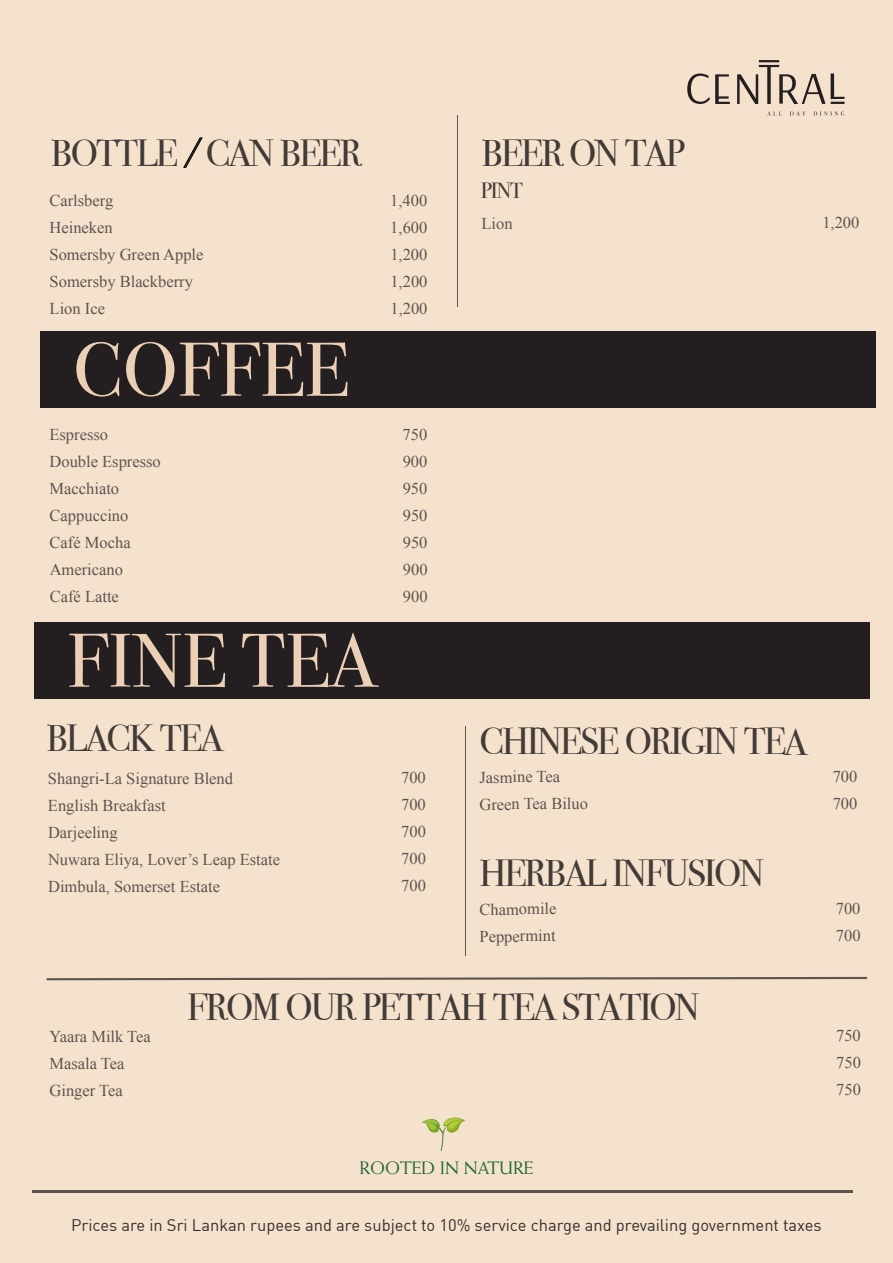
<style>
.page{position:relative;width:893px;height:1263px;background:#f5e2cd}
.page>*{position:absolute;margin:0;border:0;box-sizing:border-box;transform-origin:0 0}
.t1{font:76.2px "Bodoni Svty Two OSITCTT";color:#ebd0b5}
.t2{font:37.8px "Bodoni Svty Two OSITCTT";letter-spacing:-.05em;color:#413c37}
.t3{font:22.05px "Bodoni Svty Two ITCTT Book";color:#413c37}
.t4{font:18px "Weiss Std";color:#1d6734}
.t5{font:16.5px "Times New Roman";color:#5c544e}
.t6{font:16.5px "DIN";color:#35302c}
.s1{font-size:39px}
</style>
<div class="page">
<hr style="left:759px;top:60px;width:20px;height:2px;background:#231f20">
<svg style="left:737px;top:65px;width:107px;height:39px"></svg>
<svg style="left:687px;top:73px;width:43px;height:31px"></svg>
<svg style="left:767px;top:111px;width:15px;height:5px"></svg>
<svg style="left:790px;top:111px;width:16px;height:5px"></svg>
<svg style="left:813px;top:111px;width:31px;height:5px"></svg>
<hr style="left:457px;top:115px;width:1px;height:192px;background:#5c544e">
<hr style="left:465px;top:726px;width:1px;height:230px;background:#5c544e">
<svg style="left:183px;top:137px;width:20px;height:31px"></svg>
<div style="left:40px;top:332px;width:836px;height:76px;background:#231f20"></div>
<svg style="left:47px;top:977px;width:820px;height:3px;background:#8a7e74"></svg>
<hr style="left:32px;top:1190px;width:820px;height:3px;background:#5c544e">
<div style="left:34px;top:623px;width:836px;height:76px;background:#231f20"></div>
<svg style="left:422px;top:1117px;width:43px;height:34px"></svg>
<h2 class="t2" style="left:51px;top:131px;width:312px">BOTTLE <span class="s1">/</span> CAN BEER</h2>
<p class="t5" style="left:49px;top:190px;width:65px">Carlsberg</p>
<p class="t5" style="left:390px;top:189px;width:39px">1,400</p>
<p class="t5" style="left:50px;top:217px;width:65px">Heineken</p>
<p class="t5" style="left:390px;top:216px;width:39px">1,600</p>
<p class="t5" style="left:50px;top:244px;width:156px">Somersby Green Apple</p>
<p class="t5" style="left:390px;top:243px;width:39px">1,200</p>
<p class="t5" style="left:50px;top:271px;width:145px">Somersby Blackberry</p>
<p class="t5" style="left:390px;top:270px;width:39px">1,200</p>
<p class="t5" style="left:50px;top:298px;width:57px">Lion Ice</p>
<p class="t5" style="left:390px;top:297px;width:39px">1,200</p>
<h1 class="t1" style="left:73px;top:324px;width:277px">COFFEE</h1>
<p class="t5" style="left:49px;top:424px;width:60px">Espresso</p>
<p class="t5" style="left:403px;top:423px;width:26px">750</p>
<p class="t5" style="left:50px;top:451px;width:113px">Double Espresso</p>
<p class="t5" style="left:403px;top:450px;width:26px">900</p>
<p class="t5" style="left:50px;top:478px;width:71px">Macchiato</p>
<p class="t5" style="left:403px;top:477px;width:26px">950</p>
<p class="t5" style="left:50px;top:505px;width:80px">Cappuccino</p>
<p class="t5" style="left:403px;top:504px;width:26px">950</p>
<p class="t5" style="left:50px;top:532px;width:83px">Café Mocha</p>
<p class="t5" style="left:403px;top:531px;width:26px">950</p>
<p class="t5" style="left:50px;top:559px;width:75px">Americano</p>
<p class="t5" style="left:403px;top:558px;width:26px">900</p>
<p class="t5" style="left:50px;top:586px;width:71px">Café Latte</p>
<p class="t5" style="left:403px;top:585px;width:26px">900</p>
<h1 class="t1" style="left:67px;top:615px;width:310px">FINE TEA</h1>
<h2 class="t2" style="left:46px;top:716px;width:178px">BLACK TEA</h2>
<p class="t5" style="left:48px;top:767px;width:187px">Shangri-La Signature Blend</p>
<p class="t5" style="left:401px;top:767px;width:26px">700</p>
<p class="t5" style="left:48px;top:794px;width:119px">English Breakfast</p>
<p class="t5" style="left:401px;top:794px;width:26px">700</p>
<p class="t5" style="left:48px;top:821px;width:71px">Darjeeling</p>
<p class="t5" style="left:401px;top:821px;width:26px">700</p>
<p class="t5" style="left:48px;top:848px;width:234px">Nuwara Eliya, Lover’s Leap Estate</p>
<p class="t5" style="left:401px;top:848px;width:26px">700</p>
<p class="t5" style="left:48px;top:875px;width:173px">Dimbula, Somerset Estate</p>
<p class="t5" style="left:401px;top:875px;width:26px">700</p>
<h2 class="t2" style="left:481px;top:131px;width:205px">BEER ON TAP</h2>
<h3 class="t3" style="left:481px;top:177px;width:44px">PINT</h3>
<p class="t5" style="left:482px;top:212px;width:33px">Lion</p>
<p class="t5" style="left:822px;top:212px;width:39px">1,200</p>
<h2 class="t2" style="left:479px;top:719px;width:329px">CHINESE ORIGIN TEA</h2>
<p class="t5" style="left:479px;top:766px;width:82px">Jasmine Tea</p>
<p class="t5" style="left:833px;top:765px;width:26px">700</p>
<p class="t5" style="left:480px;top:793px;width:110px">Green Tea Biluo</p>
<p class="t5" style="left:833px;top:792px;width:26px">700</p>
<h2 class="t2" style="left:479px;top:851px;width:286px">HERBAL INFUSION</h2>
<p class="t5" style="left:479px;top:898px;width:79px">Chamomile</p>
<p class="t5" style="left:836px;top:897px;width:26px">700</p>
<p class="t5" style="left:480px;top:925px;width:78px">Peppermint</p>
<p class="t5" style="left:836px;top:924px;width:26px">700</p>
<h2 class="t2" style="left:187px;top:984px;width:514px">FROM OUR PETTAH TEA STATION</h2>
<p class="t5" style="left:49px;top:1025px;width:103px">Yaara Milk Tea</p>
<p class="t5" style="left:836px;top:1024px;width:26px">750</p>
<p class="t5" style="left:50px;top:1052px;width:77px">Masala Tea</p>
<p class="t5" style="left:836px;top:1051px;width:26px">750</p>
<p class="t5" style="left:50px;top:1079px;width:75px">Ginger Tea</p>
<p class="t5" style="left:836px;top:1078px;width:26px">750</p>
<p class="t4" style="left:359px;top:1157px;width:176px">ROOTED IN NATURE</p>
<p class="t6" style="left:71px;top:1214px;width:752px">Prices are in Sri Lankan rupees and are subject to 10% service charge and prevailing government taxes</p>
</div>
